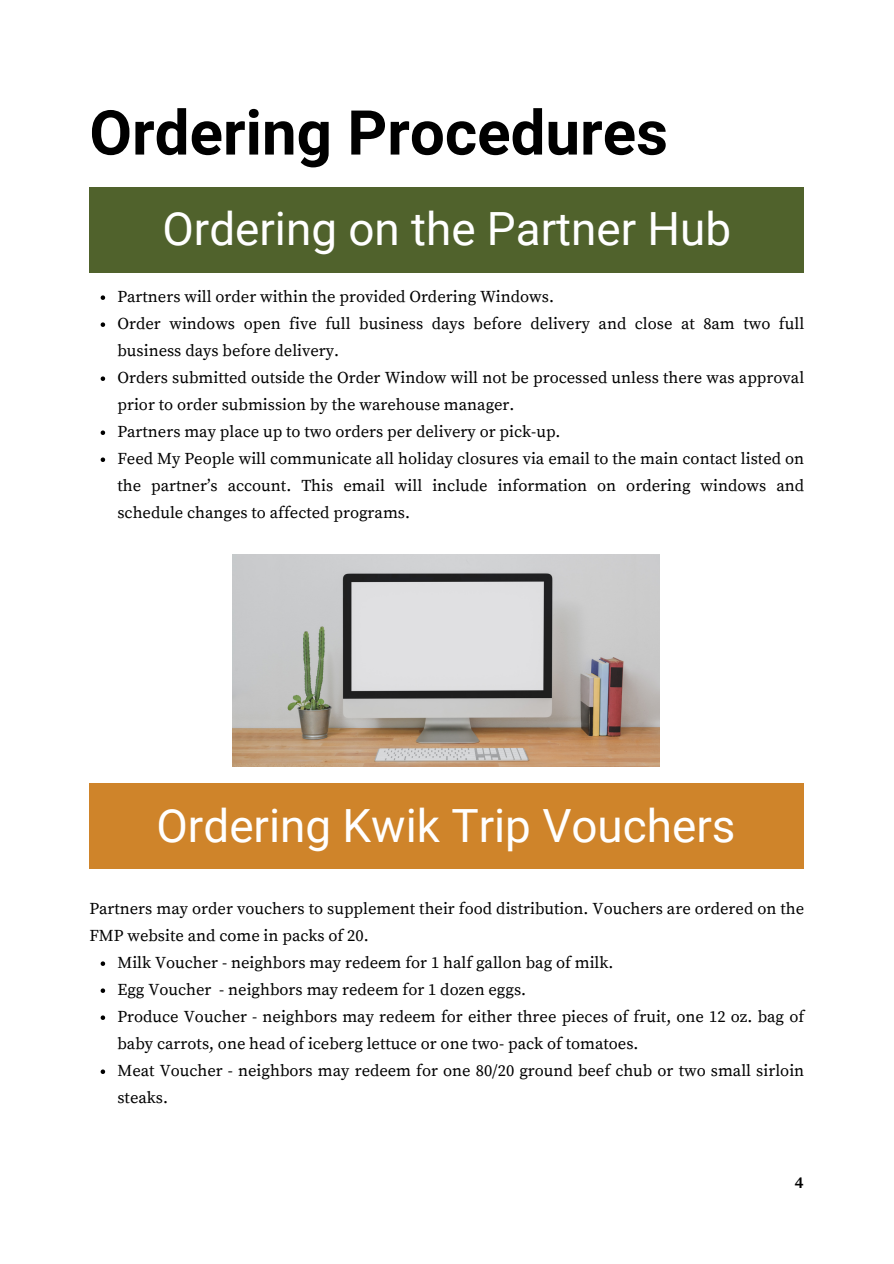
<style>
.page{position:relative;width:894px;height:1264px;background:#fff}
.page>*{position:absolute;margin:0;border:0;box-sizing:border-box;transform-origin:0 0}
.t1{font:700 61.8px "Roboto";color:#000}
.t2{font:45.75px "Roboto";color:#fff}
.t3{font:16.5px/27px "Source Serif Pro";color:#000}
.t4{font:700 16.5px "Source Serif Pro";color:#000}
</style>
<div class="page">
<div style="left:89px;top:187px;width:715px;height:85px;background:#50622c"></div>
<div style="left:88px;top:783px;width:715px;height:85px;background:#cf842a"></div>
<img style="left:233px;top:555px;width:426px;height:211px">
<svg style="left:101px;top:295px;width:4px;height:5px"></svg>
<svg style="left:101px;top:322px;width:4px;height:5px"></svg>
<svg style="left:101px;top:376px;width:4px;height:5px"></svg>
<svg style="left:101px;top:430px;width:4px;height:5px"></svg>
<svg style="left:101px;top:457px;width:4px;height:5px"></svg>
<svg style="left:101px;top:961px;width:4px;height:4px"></svg>
<svg style="left:101px;top:988px;width:4px;height:4px"></svg>
<svg style="left:101px;top:1015px;width:4px;height:4px"></svg>
<svg style="left:101px;top:1069px;width:4px;height:4px"></svg>
<h1 class="t1" style="left:89px;top:97px;width:580px">Ordering Procedures</h1>
<h2 class="t2" style="left:162px;top:202px;width:570px">Ordering on the Partner Hub</h2>
<p class="t3" style="left:117px;top:284px;width:688px">Partners will order within the provided Ordering Windows.<br>Order windows open five full business days before delivery and close at 8am two full business days before delivery.<br>Orders submitted outside the Order Window will not be processed unless there was approval prior to order submission by the warehouse manager.<br>Partners may place up to two orders per delivery or pick-up.<br>Feed My People will communicate all holiday closures via email to the main contact listed on the partner’s account. This email will include information on ordering windows and schedule changes to affected programs.</p>
<h2 class="t2" style="left:156px;top:799px;width:580px">Ordering Kwik Trip Vouchers</h2>
<p class="t3" style="left:89px;top:895px;width:716px">Partners may order vouchers to supplement their food distribution. Vouchers are ordered on the</p>
<p class="t3" style="left:89px;top:922px;width:281px">FMP website and come in packs of 20.</p>
<p class="t3" style="left:117px;top:949px;width:497px">Milk Voucher - neighbors may redeem for 1 half gallon bag of milk.</p>
<p class="t3" style="left:117px;top:976px;width:410px">Egg Voucher - neighbors may redeem for 1 dozen eggs.</p>
<p class="t3" style="left:117px;top:1003px;width:688px">Produce Voucher - neighbors may redeem for either three pieces of fruit, one 12 oz. bag of</p>
<p class="t3" style="left:117px;top:1030px;width:522px">baby carrots, one head of iceberg lettuce or one two- pack of tomatoes.</p>
<p class="t3" style="left:117px;top:1057px;width:688px">Meat Voucher - neighbors may redeem for one 80/20 ground beef chub or two small sirloin</p>
<p class="t3" style="left:117px;top:1084px;width:52px">steaks.</p>
<p class="t4" style="left:794px;top:1172px;width:10px">4</p>
</div>
